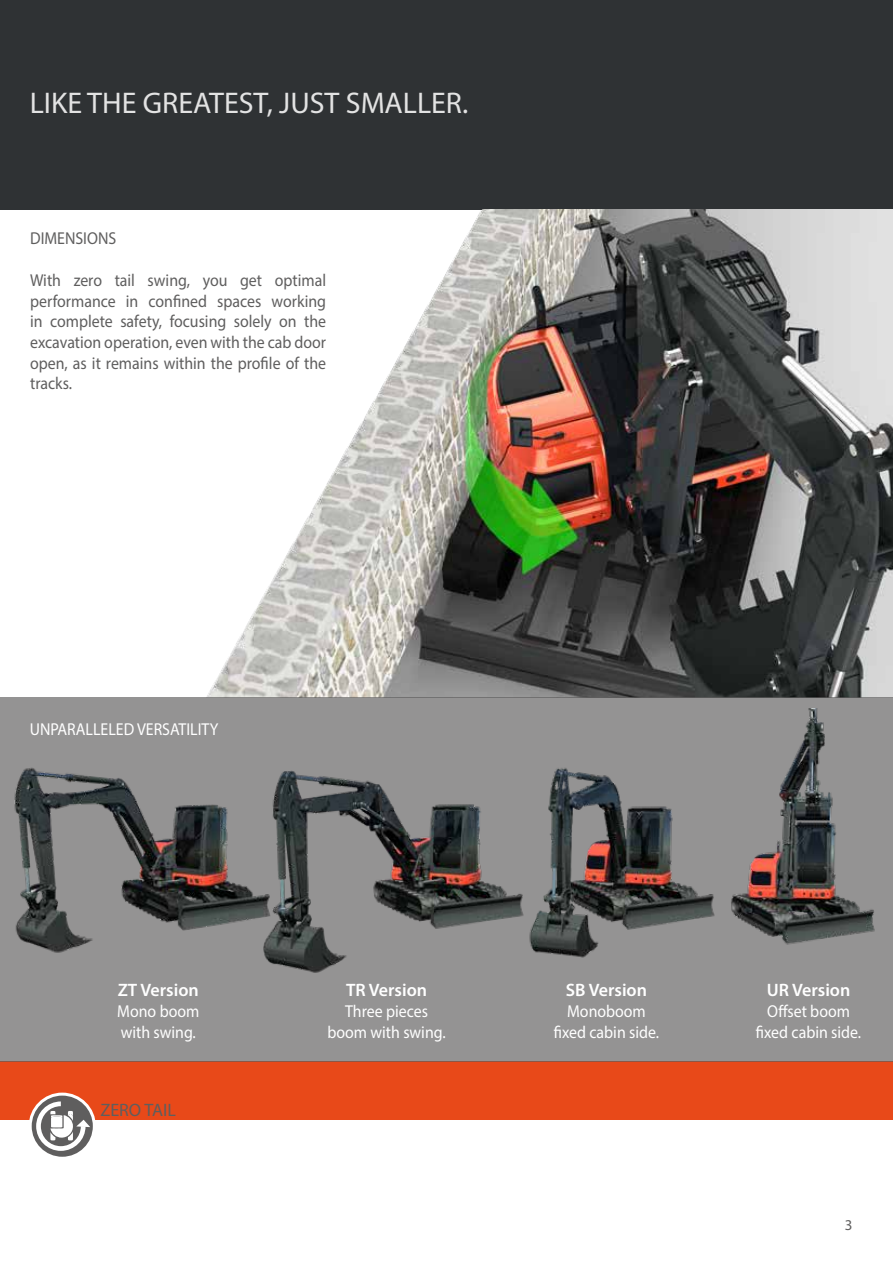
<style>
.page{position:relative;width:893px;height:1263px;background:#fff}
.page>*{position:absolute;margin:0;border:0;box-sizing:border-box;transform-origin:0 0}
.t1{font:30px "Myriad Pro";color:#e3e3e3}
.testi_ristretti{font:600 18px "Myriad Pro";color:#fff}
.t2{font:18px "Myriad Pro";color:#5f5e5e}
.testi_ristretti-2{font:17.25px/20.7px "Myriad Pro";color:#5f5e5e;text-align:justify;scale:.92 1}
.testi_ristretti-3{font:17.25px/20.7px "Myriad Pro";color:#fff;text-align:center;scale:.92 1}
.t3{font:15px "Myriad Pro";color:#5f5e5e}
</style>
<div class="page">
<div style="left:0;top:1095px;width:893px;height:24px;background:#e84919"></div>
<div style="left:0;top:1086px;width:893px;height:24px;background:#e84919"></div>
<div style="left:0;top:1062px;width:893px;height:24px;background:#e84919"></div>
<div style="left:0;top:0;width:893px;height:209px;background:#2f3234"></div>
<svg style="left:30px;top:1094px;width:64px;height:64px"></svg>
<div style="left:29px;top:1092px;width:67px;height:68px;border:3px solid #fff;border-radius:50%"></div>
<svg style="left:36px;top:1101px;width:54px;height:50px"></svg>
<img style="left:4px;top:209px;width:889px;height:488px">
<div style="left:0;top:697px;width:893px;height:365px;background:#949393"></div>
<img style="left:14px;top:767px;width:249px;height:186px">
<img style="left:263px;top:771px;width:260px;height:202px">
<img style="left:523px;top:768px;width:192px;height:190px">
<img style="left:731px;top:709px;width:144px;height:236px">
<p class="t1" style="left:30px;top:85px;width:440px">LIKE THE GREATEST, JUST SMALLER.</p>
<p class="testi_ristretti-2" style="left:30px;top:228px;width:95px">DIMENSIONS</p>
<p class="testi_ristretti-2" style="left:30px;top:269px;width:323px">With zero tail swing, you get optimal performance in confined spaces working in complete safety, focusing solely on the excavation operation, even with the cab door open, as it remains within the profile of the tracks.</p>
<p class="testi_ristretti-3" style="left:30px;top:718px;width:207px">UNPARALLELED VERSATILITY</p>
<p class="testi_ristretti" style="left:118px;top:979px;width:83px">ZT Version</p>
<p class="testi_ristretti-3" style="left:117px;top:1000px;width:91px">Mono boom</p>
<p class="testi_ristretti-3" style="left:121px;top:1021px;width:83px">with swing.</p>
<p class="t2" style="left:100px;top:1099px;width:77px">ZERO TAIL</p>
<p class="testi_ristretti" style="left:346px;top:979px;width:83px">TR Version</p>
<p class="testi_ristretti-3" style="left:327px;top:1000px;width:130px">Three pieces boom with swing.</p>
<p class="testi_ristretti" style="left:566px;top:979px;width:83px">SB Version</p>
<p class="testi_ristretti-3" style="left:567px;top:1000px;width:87px">Monoboom</p>
<p class="testi_ristretti-3" style="left:554px;top:1021px;width:116px">fixed cabin side.</p>
<p class="testi_ristretti" style="left:767px;top:979px;width:85px">UR Version</p>
<p class="testi_ristretti-3" style="left:767px;top:1000px;width:92px">Offset boom</p>
<p class="testi_ristretti-3" style="left:756px;top:1021px;width:116px">fixed cabin side.</p>
<p class="t3" style="left:845px;top:1216px;width:9px">3</p>
</div>
